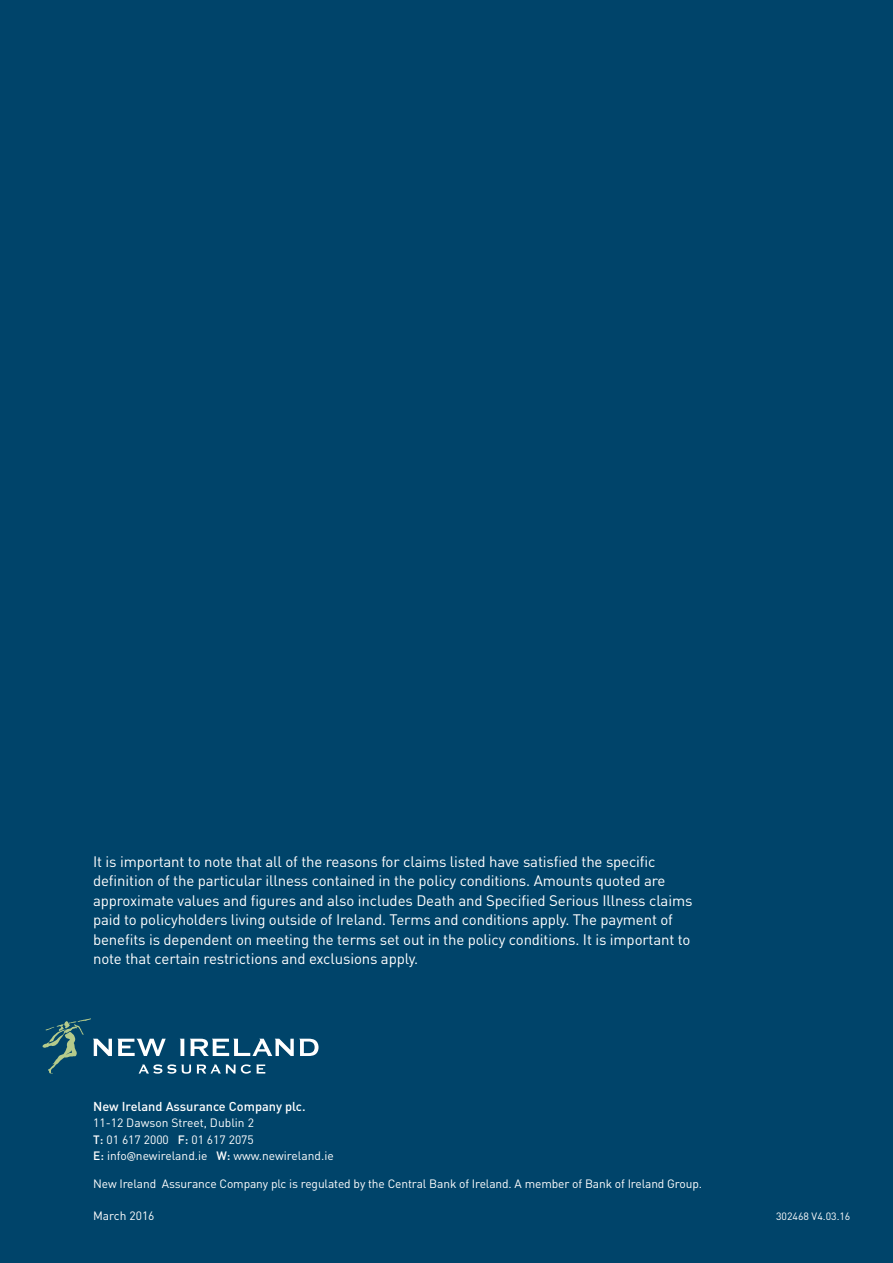
<style>
.page{position:relative;width:893px;height:1263px;background:#00446a}
.page>*{position:absolute;margin:0;border:0;box-sizing:border-box;transform-origin:0 0}
.t1{font:15px/19.5px "DIN";letter-spacing:-.01em;color:#fff}
.t2{font:500 12.75px "DIN";color:#fff}
.t3{font:12px/16.5px "DIN";letter-spacing:-.01em;color:#fff}
.t4{font:10.5px "DIN";color:#fff}
.s1{font-weight:500}
.s2{font-family:"Trebuchet MS"}
</style>
<div class="page">
<svg style="left:43px;top:1018px;width:276px;height:56px"></svg>
<p class="t1" style="left:93px;top:851px;width:601px">It is important to note that all of the reasons for claims listed have satisfied the specific definition of the particular illness contained in the policy conditions. Amounts quoted are approximate values and figures and also includes Death and Specified Serious Illness claims paid to policyholders living outside of Ireland. Terms and conditions apply. The payment of benefits is dependent on meeting the terms set out in the policy conditions. It is important to note that certain restrictions and exclusions apply.</p>
<p class="t2" style="left:93px;top:1098px;width:214px">New Ireland Assurance Company plc.</p>
<p class="t3" style="left:93px;top:1114px;width:242px">11-12 Dawson Street, Dublin 2<br><span class="s1">T:</span> 01 617 2000 <span class="s1">F:</span> 01 617 2075<br><span class="s1">E:</span> info<span class="s2">@</span>newireland.ie <span class="s1">W:</span> www.newireland.ie</p>
<p class="t3" style="left:93px;top:1175px;width:610px">New Ireland Assurance Company plc is regulated by the Central Bank of Ireland. A member of Bank of Ireland Group.</p>
<p class="t3" style="left:93px;top:1208px;width:63px">March 2016</p>
<p class="t4" style="left:776px;top:1210px;width:76px">302468 V4.03.16</p>
</div>
